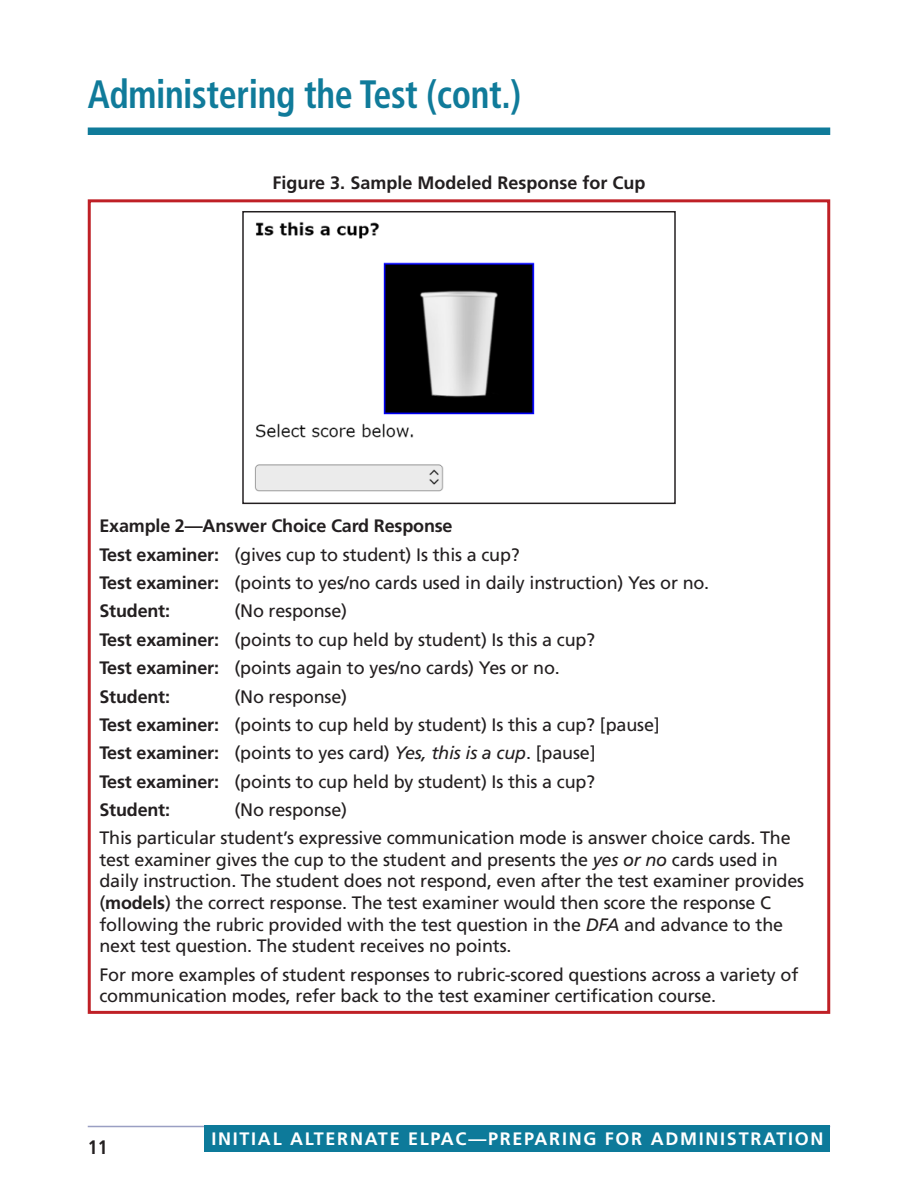
<style>
.page{position:relative;width:918px;height:1188px;background:#fff}
.page>*{position:absolute;margin:0;border:0;box-sizing:border-box;transform-origin:0 0}
.t1{font:700 condensed 39.6px "Frutiger LT Pro";letter-spacing:-.01em;color:#107b9a;scale:.91 1}
.t2{font:700 condensed 19.5px "Frutiger LT Pro";color:#231f20}
.Body_Text{font:18px/21.6px "Frutiger LT Pro";letter-spacing:-.01em;color:#231f20}
.Body_Text_Indent{font:18px "Frutiger LT Pro";letter-spacing:-.01em;color:#231f20}
.Body_Text_Indent-2{font:700 18px "Frutiger LT Pro";letter-spacing:-.01em;color:#231f20}
.t3{font:700 18px "Frutiger LT Pro";letter-spacing:.095em;color:#fff}
.s1{font-weight:700}
.s2{font-style:italic}
</style>
<div class="page">
<hr style="left:88px;top:1126px;width:742px;height:1px;background:#9a9fc3">
<div style="left:205px;top:1125px;width:625px;height:27px;background:#0d7a9a"></div>
<div style="left:88px;top:128px;width:742px;height:7px;background:#107b9a"></div>
<img style="left:255px;top:222px;width:280px;height:270px">
<div style="left:242px;top:211px;width:434px;height:293px;border:2px solid #231f20"></div>
<div style="left:88px;top:199px;width:742px;height:815px;border:3px solid #bf2026"></div>
<h1 class="t1" style="left:88px;top:71px;width:478px">Administering the Test (cont.)</h1>
<p class="Body_Text_Indent-2" style="left:273px;top:172px;width:374px">Figure 3. Sample Modeled Response for Cup</p>
<p class="Body_Text_Indent-2" style="left:99px;top:515px;width:355px">Example 2—Answer Choice Card Response</p>
<p class="Body_Text_Indent" style="left:99px;top:544px;width:422px"><span class="s1">Test examiner:</span> (gives cup to student) Is this a cup?</p>
<p class="Body_Text_Indent" style="left:99px;top:572px;width:611px"><span class="s1">Test examiner:</span> (points to yes/no cards used in daily instruction) Yes or no.</p>
<p class="Body_Text_Indent-2" style="left:99px;top:601px;width:72px">Student:</p>
<p class="Body_Text_Indent" style="left:234px;top:601px;width:114px">(No response)</p>
<p class="Body_Text_Indent" style="left:99px;top:629px;width:497px"><span class="s1">Test examiner:</span> (points to cup held by student) Is this a cup?</p>
<p class="Body_Text_Indent" style="left:99px;top:657px;width:462px"><span class="s1">Test examiner:</span> (points again to yes/no cards) Yes or no.</p>
<p class="Body_Text_Indent-2" style="left:99px;top:686px;width:72px">Student:</p>
<p class="Body_Text_Indent" style="left:234px;top:686px;width:114px">(No response)</p>
<p class="Body_Text_Indent" style="left:99px;top:714px;width:562px"><span class="s1">Test examiner:</span> (points to cup held by student) Is this a cup? [pause]</p>
<p class="Body_Text_Indent" style="left:99px;top:742px;width:498px"><span class="s1">Test examiner:</span> (points to yes card) <span class="s2">Yes, this is a cup</span>. [pause]</p>
<p class="Body_Text_Indent" style="left:99px;top:771px;width:497px"><span class="s1">Test examiner:</span> (points to cup held by student) Is this a cup?</p>
<p class="Body_Text_Indent-2" style="left:99px;top:799px;width:72px">Student:</p>
<p class="Body_Text_Indent" style="left:234px;top:799px;width:114px">(No response)</p>
<p class="Body_Text" style="left:99px;top:827px;width:706px">This particular student’s expressive communication mode is answer choice cards. The test examiner gives the cup to the student and presents the <span class="s2">yes or no</span> cards used in daily instruction. The student does not respond, even after the test examiner provides (<span class="s1">models</span>) the correct response. The test examiner would then score the response C following the rubric provided with the test question in the <span class="s2">DFA</span> and advance to the next test question. The student receives no points.</p>
<p class="Body_Text" style="left:99px;top:964px;width:701px">For more examples of student responses to rubric-scored questions across a variety of communication modes, refer back to the test examiner certification course.</p>
<p class="t2" style="left:88px;top:1135px;width:22px">11</p>
<p class="t3" style="left:211px;top:1128px;width:614px">INITIAL ALTERNATE ELPAC—PREPARING FOR ADMINISTRATION</p>
</div>
